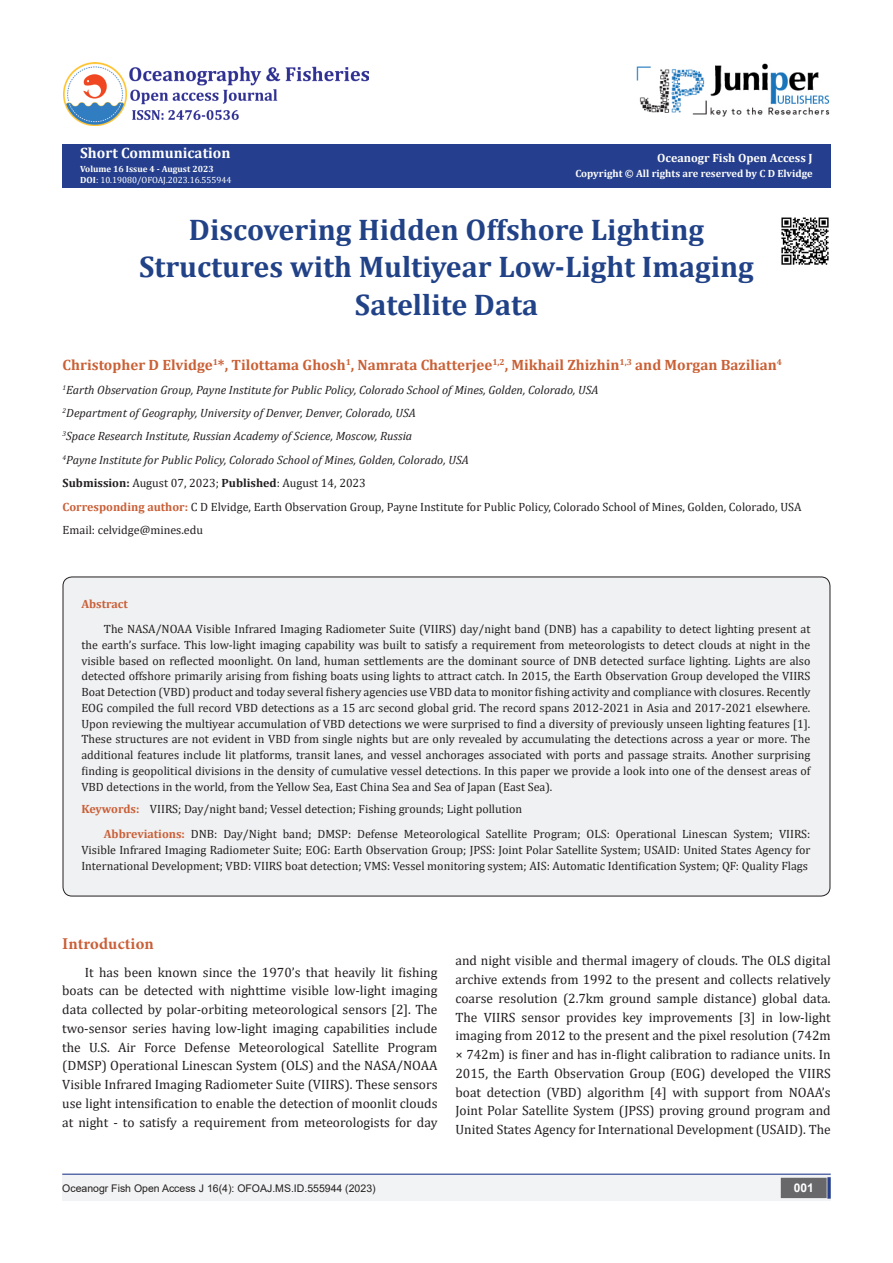
<style>
.page{position:relative;width:893px;height:1263px;background:#fff}
.page>*{position:absolute;margin:0;border:0;box-sizing:border-box;transform-origin:0 0}
.t1{font:700 30px/37.5px "Cambria";color:#214287;text-align:center}
.t2{font:700 16.5px "Minion Pro";letter-spacing:.005em;color:#ca5f37}
.t3{font:700 15px "Cambria";color:#ca6035}
.t4{font:700 15px "Cambria";color:#fff}
.t5{font:13.5px/18.8px "Cambria";color:#231f20;text-align:justify}
.t6{font:12px/15.8px "Cambria";color:#231f20;text-align:justify}
.t7{font:italic 12px "Cambria";color:#231f20}
.t8{font:700 12px "Cambria";color:#fffefc}
.t9{font:700 12px "Cambria";color:#ca5f37}
.t10{font:700 12px "Arial";color:#fff}
.t11{font:10.5px "Arial";color:#231f20}
.t12{font:700 10.5px "Cambria";color:#fffefc}
.t13{font:9px "Cambria";color:#fff}
.t14{font:700 9px "Cambria";color:#fffefc}
.s1{font-weight:700;color:#fffefc}
.s2{font-weight:700}
.s3{font-weight:700;color:#ca5f37}
</style>
<div class="page">
<div style="left:62px;top:144px;width:769px;height:44px;background:#253f8e"></div>
<div style="left:62px;top:1175px;width:441px;height:26px;background:#f2f3f4"></div>
<div style="left:503px;top:1175px;width:328px;height:26px;background:#f2f3f4"></div>
<div style="left:781px;top:1178px;width:45px;height:19px;background:#68676a"></div>
<div style="left:781px;top:1178px;width:46px;height:20px;border:2px solid #68676a"></div>
<svg style="left:827px;top:1177px;width:4px;height:22px"></svg>
<img style="left:636px;top:63px;width:194px;height:54px">
<hr style="left:62px;top:1173px;width:769px;height:2px;background:#253f8e">
<img style="left:64px;top:62px;width:304px;height:64px">
<img style="left:781px;top:217px;width:48px;height:48px">
<div style="left:63px;top:577px;width:767px;height:319px;background:#f0f1f2;border-radius:9px"></div>
<p class="t4" style="left:80px;top:142px;width:152px">Short Communication</p>
<p class="t14" style="left:80px;top:163px;width:135px">Volume 16 Issue 4 - August 2023</p>
<p class="t13" style="left:80px;top:174px;width:153px"><span class="s1">D</span><span class="s2">OI</span>: 10.19080/OFOAJ.2023.16.555944</p>
<p class="t8" style="left:657px;top:149px;width:157px">Oceanogr Fish Open Access J</p>
<p class="t12" style="left:575px;top:166px;width:239px">Copyright © All rights are reserved by C D Elvidge</p>
<p class="t1" style="left:139px;top:210px;width:616px">Discovering Hidden Offshore Lighting<br>Structures with Multiyear Low-Light Imaging<br>Satellite Data</p>
<p class="t3" style="left:63px;top:354px;width:721px">Christopher D Elvidge<sup>1</sup>*, Tilottama Ghosh<sup>1</sup>, Namrata Chatterjee<sup>1,2</sup>, Mikhail Zhizhin<sup>1,3</sup> and Morgan Bazilian<sup>4</sup></p>
<p class="t7" style="left:63px;top:381px;width:537px"><sup>1</sup>Earth Observation Group, Payne Institute for Public Policy, Colorado School of Mines, Golden, Colorado, USA</p>
<p class="t7" style="left:63px;top:404px;width:355px"><sup>2</sup>Department of Geography, University of Denver, Denver, Colorado, USA</p>
<p class="t7" style="left:63px;top:428px;width:351px"><sup>3</sup>Space Research Institute, Russian Academy of Science, Moscow, Russia</p>
<p class="t7" style="left:63px;top:451px;width:408px"><sup>4</sup>Payne Institute for Public Policy, Colorado School of Mines, Golden, Colorado, USA</p>
<p class="t6" style="left:63px;top:475px;width:305px"><span class="s2">Submission:</span> August 07, 2023; <span class="s2">Published</span>: August 14, 2023</p>
<p class="t6" style="left:63px;top:499px;width:740px"><span class="s3">Corresponding author:</span> C D Elvidge, Earth Observation Group, Payne Institute for Public Policy, Colorado School of Mines, Golden, Colorado, USA</p>
<p class="t6" style="left:63px;top:522px;width:142px">Email: celvidge@mines.edu</p>
<p class="t9" style="left:81px;top:596px;width:48px">Abstract</p>
<p class="t6" style="left:81px;top:621px;width:731px;text-indent:22px">The NASA/NOAA Visible Infrared Imaging Radiometer Suite (VIIRS) day/night band (DNB) has a capability to detect lighting present at the earth’s surface. This low-light imaging capability was built to satisfy a requirement from meteorologists to detect clouds at night in the visible based on reflected moonlight. On land, human settlements are the dominant source of DNB detected surface lighting. Lights are also detected offshore primarily arising from fishing boats using lights to attract catch. In 2015, the Earth Observation Group developed the VIIRS Boat Detection (VBD) product and today several fishery agencies use VBD data to monitor fishing activity and compliance with closures. Recently EOG compiled the full record VBD detections as a 15 arc second global grid. The record spans 2012-2021 in Asia and 2017-2021 elsewhere.<br>Upon reviewing the multiyear accumulation of VBD detections we were surprised to find a diversity of previously unseen lighting features [1].<br>These structures are not evident in VBD from single nights but are only revealed by accumulating the detections across a year or more. The additional features include lit platforms, transit lanes, and vessel anchorages associated with ports and passage straits. Another surprising finding is geopolitical divisions in the density of cumulative vessel detections. In this paper we provide a look into one of the densest areas of VBD detections in the world, from the Yellow Sea, East China Sea and Sea of Japan (East Sea).</p>
<p class="t6" style="left:81px;top:801px;width:442px"><span class="s3">Keywords:</span> VIIRS; Day/night band; Vessel detection; Fishing grounds; Light pollution</p>
<p class="t6" style="left:81px;top:826px;width:731px;text-indent:22px"><span class="s3">Abbreviations:</span> DNB: Day/Night band; DMSP: Defense Meteorological Satellite Program; OLS: Operational Linescan System; VIIRS:<br>Visible Infrared Imaging Radiometer Suite; EOG: Earth Observation Group; JPSS: Joint Polar Satellite System; USAID: United States Agency for International Development; VBD: VIIRS boat detection; VMS: Vessel monitoring system; AIS: Automatic Identification System; QF: Quality Flags</p>
<p class="t2" style="left:62px;top:932px;width:93px">Introduction</p>
<p class="t5" style="left:62px;top:963px;width:377px;text-indent:22px">It has been known since the 1970’s that heavily lit fishing boats can be detected with nighttime visible low-light imaging data collected by polar-orbiting meteorological sensors [2]. The two-sensor series having low-light imaging capabilities include the U.S. Air Force Defense Meteorological Satellite Program (DMSP) Operational Linescan System (OLS) and the NASA/NOAA Visible Infrared Imaging Radiometer Suite (VIIRS). These sensors use light intensification to enable the detection of moonlit clouds at night - to satisfy a requirement from meteorologists for day</p>
<p class="t5" style="left:455px;top:951px;width:377px">and night visible and thermal imagery of clouds. The OLS digital archive extends from 1992 to the present and collects relatively coarse resolution (2.7km ground sample distance) global data.<br>The VIIRS sensor provides key improvements [3] in low-light imaging from 2012 to the present and the pixel resolution (742m × 742m) is finer and has in-flight calibration to radiance units. In 2015, the Earth Observation Group (EOG) developed the VIIRS boat detection (VBD) algorithm [4] with support from NOAA’s Joint Polar Satellite System (JPSS) proving ground program and United States Agency for International Development (USAID). The</p>
<p class="t11" style="left:62px;top:1180px;width:315px">Oceanogr Fish Open Access J 16(4): OFOAJ.MS.ID.555944 (2023)</p>
<p class="t10" style="left:794px;top:1179px;width:22px">001</p>
</div>
